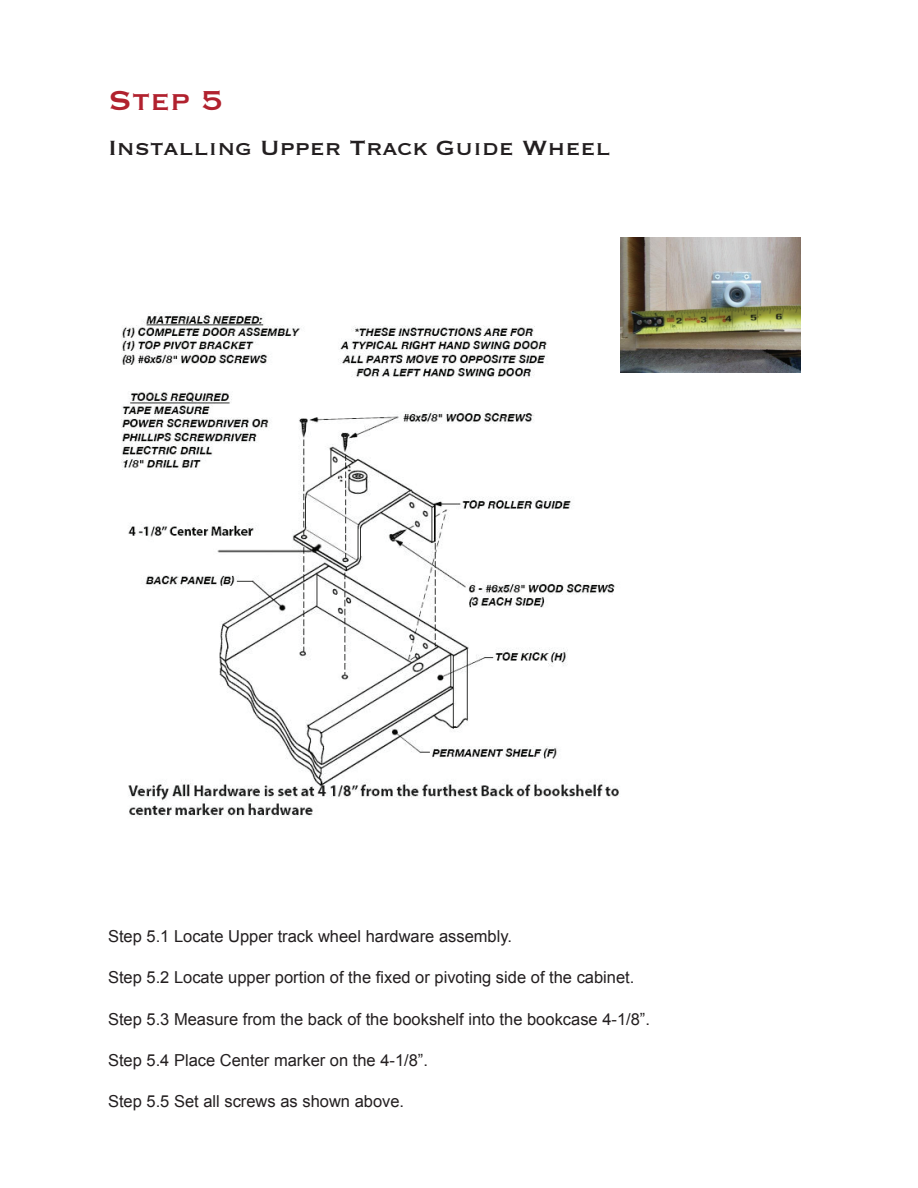
<style>
.page{position:relative;width:918px;height:1188px;background:#fff}
.page>*{position:absolute;margin:0;border:0;box-sizing:border-box;transform-origin:0 0}
.t1{font:36px "Copperplate";color:#b1212e}
.t2{font:27px "Copperplate";color:#231f20}
.t3{font:16.5px "Arial";color:#231f20}
</style>
<div class="page">
<img style="left:121px;top:312px;width:498px;height:505px">
<img style="left:620px;top:238px;width:181px;height:135px">
<h1 class="t1" style="left:108px;top:76px;width:117px">Step 5</h1>
<h2 class="t2" style="left:108px;top:130px;width:504px">Installing Upper Track Guide Wheel</h2>
<p class="t3" style="left:108px;top:925px;width:406px">Step 5.1 Locate Upper track wheel hardware assembly.</p>
<p class="t3" style="left:108px;top:967px;width:528px">Step 5.2 Locate upper portion of the fixed or pivoting side of the cabinet.</p>
<p class="t3" style="left:108px;top:1008px;width:544px">Step 5.3 Measure from the back of the bookshelf into the bookcase 4-1/8”.</p>
<p class="t3" style="left:108px;top:1049px;width:322px">Step 5.4 Place Center marker on the 4-1/8”.</p>
<p class="t3" style="left:108px;top:1090px;width:298px">Step 5.5 Set all screws as shown above.</p>
</div>
